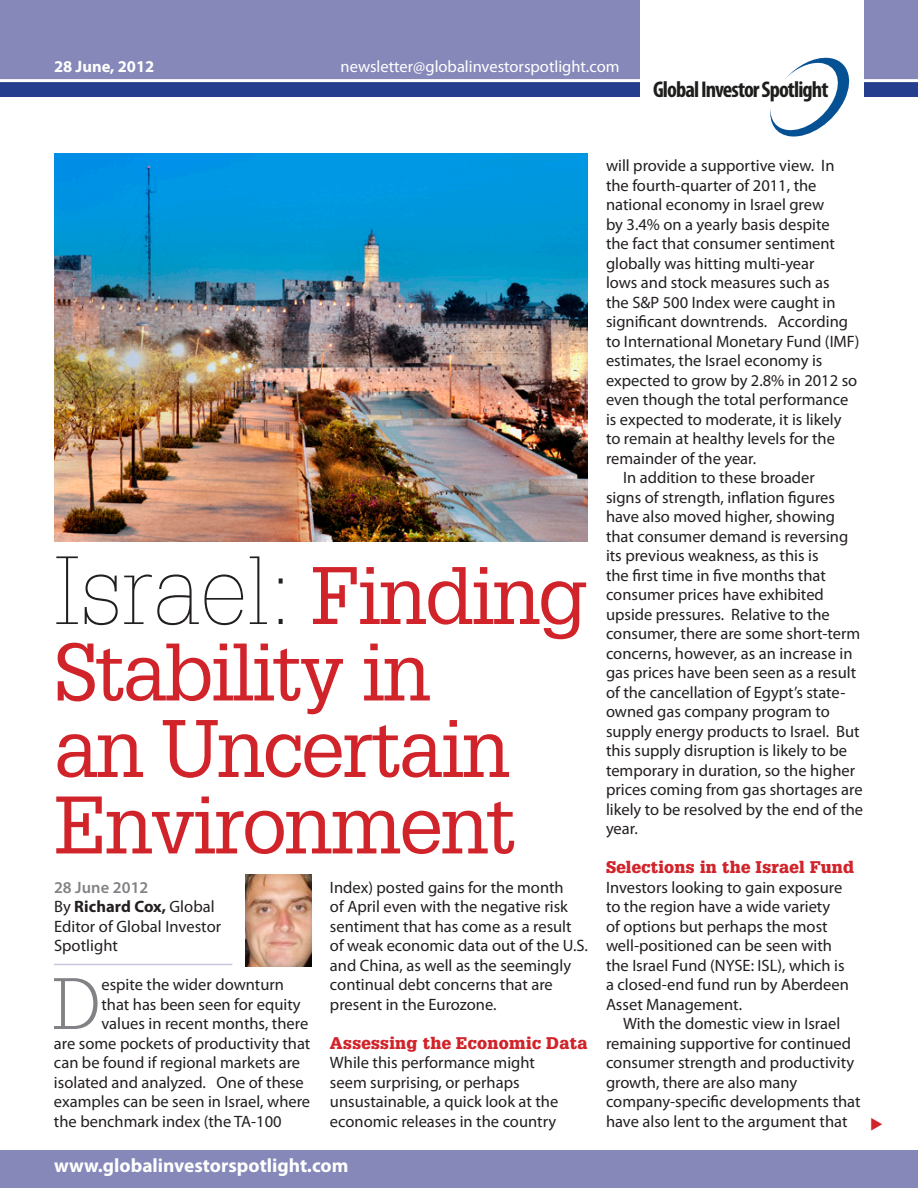
<style>
.page{position:relative;width:918px;height:1188px;background:#fff}
.page>*{position:absolute;margin:0;border:0;box-sizing:border-box;transform-origin:0 0}
.GIS_head_black{font:100 94.35px "Glypha";color:#231f20}
.GIS_head_black-2{font:79.5px/76.5px "Glypha";letter-spacing:-.03em;color:#d1232a}
.gis_body_1{font:300 70.95px "Glypha";color:#808285}
.t1{font:700 condensed 22.8px "Myriad Pro";letter-spacing:-.04em;color:#1e1f1d}
.t2{font:700 19.35px "Myriad Pro";color:#fff}
.gis_body_1-2{font:16.5px/19.5px "Myriad Pro";color:#231f20}
.Author{font:16.5px/19.5px "Myriad Pro";letter-spacing:.005em;color:#231f20}
.GIS_x_head{font:900 16.5px "Glypha";letter-spacing:.02em;color:#d1232a}
.t3{font:16.5px "Myriad Pro";color:#fff}
.t4{font:700 16.5px "Myriad Pro";color:#fff}
.gis_date{font:600 16.5px "Myriad Pro";letter-spacing:.005em;color:#808285}
.s1{font-weight:400;font-size:79.5px;color:#d1232a}
.s2{font-weight:700}
</style>
<div class="page">
<div style="left:0;top:0;width:918px;height:97px;background:#253f8e"></div>
<div style="left:0;top:0;width:918px;height:82px;background:#8688ba"></div>
<div style="left:0;top:1150px;width:918px;height:38px;background:#8688ba"></div>
<hr style="left:54px;top:964px;width:178px;height:1px;background:#c7c7e0">
<div style="left:640px;top:0;width:224px;height:146px;background:#fff"></div>
<svg style="left:770px;top:58px;width:79px;height:79px"></svg>
<img style="left:245px;top:875px;width:67px;height:91px">
<img style="left:54px;top:153px;width:534px;height:389px">
<p class="t4" style="left:54px;top:55px;width:102px">28 June, 2012</p>
<p class="t3" style="left:341px;top:56px;width:280px">newsletter@globalinvestorspotlight.com</p>
<p class="t1" style="left:653px;top:75px;width:177px">Global Investor Spotlight</p>
<p class="GIS_head_black" style="left:54px;top:536px;width:534px">Israel: <span class="s1">Finding</span></p>
<p class="GIS_head_black-2" style="left:54px;top:632px;width:464px">Stability in an Uncertain<br>Environment</p>
<p class="gis_date" style="left:54px;top:876px;width:96px">28 June 2012</p>
<p class="Author" style="left:54px;top:896px;width:169px">By <span class="s2">Richard Cox,</span> Global<br>Editor of Global Investor<br>Spotlight</p>
<p class="gis_body_1" style="left:53px;top:964px;width:50px">D</p>
<p class="gis_body_1-2" style="left:101px;top:974px;width:184px">espite the wider downturn</p>
<p class="gis_body_1-2" style="left:101px;top:994px;width:201px">that has been seen for equity</p>
<p class="gis_body_1-2" style="left:101px;top:1013px;width:208px">values in recent months, there</p>
<p class="gis_body_1-2" style="left:54px;top:1033px;width:258px">are some pockets of productivity that</p>
<p class="gis_body_1-2" style="left:54px;top:1052px;width:248px">can be found if regional markets are</p>
<p class="gis_body_1-2" style="left:54px;top:1072px;width:251px">isolated and analyzed. One of these</p>
<p class="gis_body_1-2" style="left:54px;top:1091px;width:258px">examples can be seen in Israel, where</p>
<p class="gis_body_1-2" style="left:54px;top:1111px;width:229px">the benchmark index (the TA-100</p>
<p class="gis_body_1-2" style="left:330px;top:877px;width:259px">Index) posted gains for the month<br>of April even with the negative risk sentiment that has come as a result of weak economic data out of the U.S. and China, as well as the seemingly continual debt concerns that are present in the Eurozone.</p>
<p class="GIS_x_head" style="left:330px;top:1033px;width:259px">Assessing the Economic Data</p>
<p class="gis_body_1-2" style="left:330px;top:1053px;width:230px">While this performance might seem surprising, or perhaps unsustainable, a quick look at the economic releases in the country</p>
<p class="t2" style="left:54px;top:1153px;width:296px">www.globalinvestorspotlight.com</p>
<p class="gis_body_1-2" style="left:606px;top:155px;width:255px">will provide a supportive view. In the fourth-quarter of 2011, the national economy in Israel grew<br>by 3.4% on a yearly basis despite<br>the fact that consumer sentiment globally was hitting multi-year<br>lows and stock measures such as<br>the S&amp;P 500 Index were caught in significant downtrends. According to International Monetary Fund (IMF) estimates, the Israel economy is expected to grow by 2.8% in 2012 so even though the total performance is expected to moderate, it is likely to remain at healthy levels for the remainder of the year.</p>
<p class="gis_body_1-2" style="left:606px;top:468px;width:259px;text-indent:17px">In addition to these broader<br>signs of strength, inflation figures have also moved higher, showing that consumer demand is reversing its previous weakness, as this is<br>the first time in five months that consumer prices have exhibited upside pressures. Relative to the consumer, there are some short-term concerns, however, as an increase in gas prices have been seen as a result of the cancellation of Egypt’s state&shy;owned gas company program to supply energy products to Israel. But this supply disruption is likely to be temporary in duration, so the higher prices coming from gas shortages are likely to be resolved by the end of the year.</p>
<p class="GIS_x_head" style="left:606px;top:857px;width:250px">Selections in the Israel Fund</p>
<p class="gis_body_1-2" style="left:606px;top:877px;width:244px">Investors looking to gain exposure to the region have a wide variety<br>of options but perhaps the most well-positioned can be seen with the Israel Fund (NYSE: ISL), which is a closed-end fund run by Aberdeen<br>Asset Management.</p>
<p class="gis_body_1-2" style="left:606px;top:1014px;width:256px;text-indent:17px">With the domestic view in Israel remaining supportive for continued consumer strength and productivity growth, there are also many company-specific developments that have also lent to the argument that</p>
</div>
